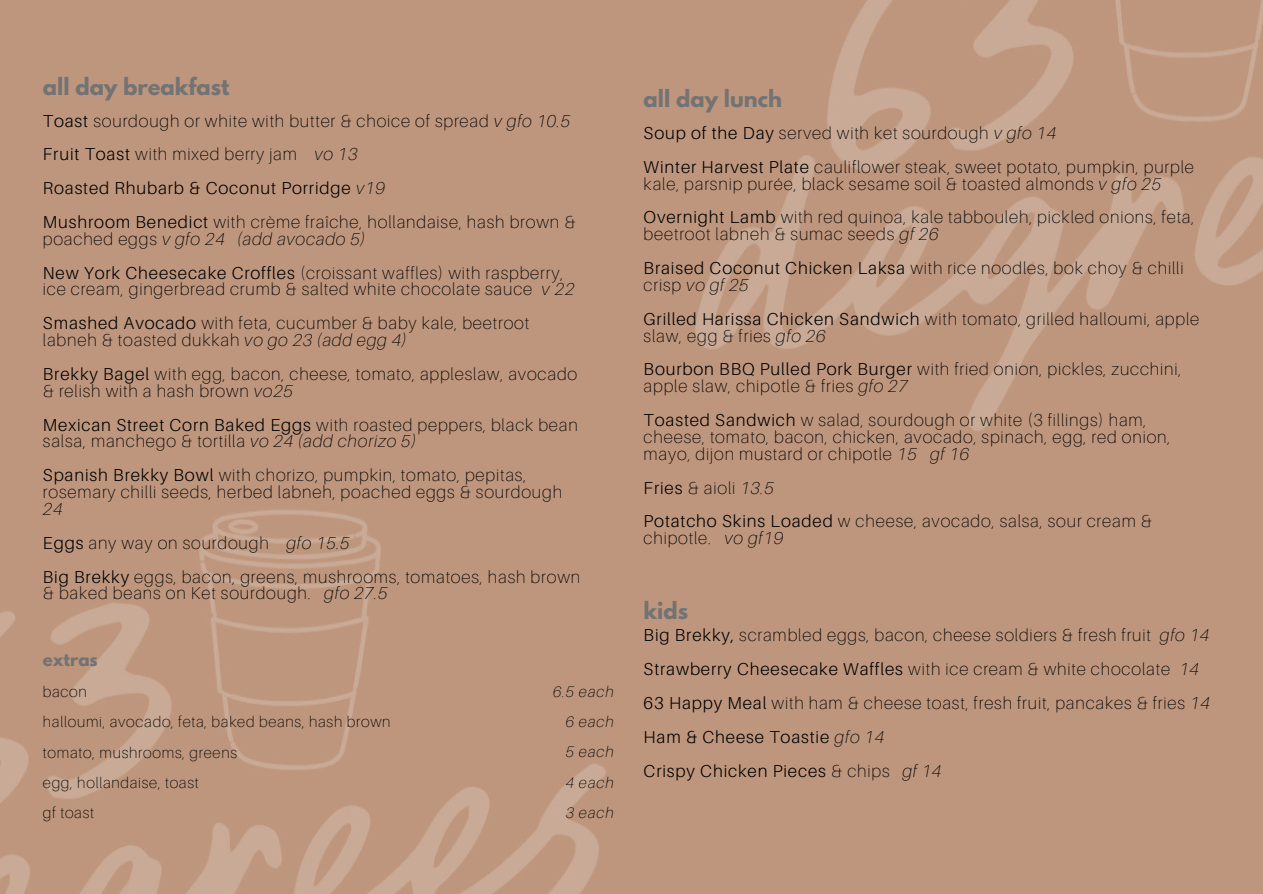
<style>
.page{position:relative;width:1263px;height:894px;background:#fff}
.page>*{position:absolute;margin:0;border:0;box-sizing:border-box;transform-origin:0 0}
.t1{font:700 21px "League Spartan";color:#737373}
.t2{font:100 17.25px/16.8px "Aileron";letter-spacing:.05em;color:#000}
.t3{font:300 17.25px "Aileron";letter-spacing:.05em;color:#000}
.t4{font:italic 100 17.25px "Aileron";color:#000}
.t5{font:700 16.5px "League Spartan";color:#737373}
.t6{font:100 15.15px "Aileron";letter-spacing:.05em;color:#000}
.t7{font:italic 100 15.15px "Aileron";letter-spacing:.07em;color:#000}
.s1{font-weight:300}
.s2{font-style:italic}
.s3{font-weight:100;font-style:italic}
</style>
<div class="page">
<img style="left:0;top:0;width:1263px;height:893px">
<h1 class="t1" style="left:43px;top:76px;width:188px">all day breakfast</h1>
<h3 class="t2" style="left:43px;top:112px;width:529px"><span class="s1">Toast</span> sourdough or white with butter &amp; choice of spread <span class="s2">v gfo 10.5</span></h3>
<h3 class="t2" style="left:43px;top:145px;width:316px"><span class="s1">Fruit Toast</span> with mixed berry jam <span class="s2">vo 13</span></h3>
<h3 class="t3" style="left:43px;top:177px;width:343px">Roasted Rhubarb &amp; Coconut Porridge <span class="s3">v19</span></h3>
<h3 class="t2" style="left:43px;top:213px;width:534px"><span class="s1">Mushroom Benedict</span> with crème fraîche, hollandaise, hash brown &amp; poached eggs <span class="s2">v gfo 24 (add avocado 5)</span></h3>
<h3 class="t2" style="left:43px;top:264px;width:533px"><span class="s1">New York Cheesecake Croffles</span> (croissant waffles) with raspberry, ice cream, gingerbread crumb &amp; salted white chocolate sauce <span class="s2">v 22</span></h3>
<h3 class="t2" style="left:43px;top:314px;width:488px"><span class="s1">Smashed Avocado</span> with feta, cucumber &amp; baby kale, beetroot labneh &amp; toasted dukkah <span class="s2">vo go 23 (add egg 4)</span></h3>
<h3 class="t2" style="left:43px;top:365px;width:536px"><span class="s1">Brekky Bagel</span> with egg, bacon, cheese, tomato, appleslaw, avocado &amp; relish with a hash brown <span class="s2">vo25</span></h3>
<h3 class="t2" style="left:43px;top:415px;width:536px"><span class="s1">Mexican Street Corn Baked Eggs</span> with roasted peppers, black bean salsa, manchego &amp; tortilla <span class="s2">vo 24 (add chorizo 5)</span></h3>
<h3 class="t2" style="left:43px;top:466px;width:521px"><span class="s1">Spanish Brekky Bowl</span> with chorizo, pumpkin, tomato, pepitas, rosemary chilli seeds, herbed labneh, poached eggs &amp; sourdough<br><span class="s2">24</span></h3>
<p class="t2" style="left:43px;top:534px;width:308px"><span class="s1">Eggs</span> any way on sourdough <span class="s2">gfo 15.5</span></p>
<p class="t2" style="left:43px;top:567px;width:539px"><span class="s1">Big Brekky</span> eggs, bacon, greens, mushrooms, tomatoes, hash brown &amp; baked beans on Ket sourdough. <span class="s2">gfo 27.5</span></p>
<p class="t5" style="left:43px;top:650px;width:56px">extras</p>
<h1 class="t6" style="left:43px;top:682px;width:45px">bacon</h1>
<h3 class="t6" style="left:43px;top:712px;width:349px">halloumi, avocado, feta, baked beans, hash brown</h3>
<h3 class="t6" style="left:43px;top:742px;width:196px">tomato, mushrooms, greens</h3>
<h3 class="t6" style="left:43px;top:773px;width:157px">egg, hollandaise, toast</h3>
<h3 class="t6" style="left:43px;top:803px;width:53px">gf toast</h3>
<h3 class="t7" style="left:553px;top:681px;width:62px">6.5 each</h3>
<h3 class="t7" style="left:566px;top:712px;width:50px">6 each</h3>
<h3 class="t7" style="left:566px;top:742px;width:50px">5 each</h3>
<h3 class="t7" style="left:566px;top:772px;width:50px">4 each</h3>
<h3 class="t7" style="left:566px;top:803px;width:50px">3 each</h3>
<h2 class="t1" style="left:644px;top:88px;width:140px">all day lunch</h2>
<p class="t2" style="left:644px;top:124px;width:414px"><span class="s1">Soup of the Day</span> served with ket sourdough <span class="s2">v gfo 14</span></p>
<p class="t2" style="left:644px;top:158px;width:552px"><span class="s1">Winter Harvest Plate</span> cauliflower steak, sweet potato, pumpkin, purple kale, parsnip purée, black sesame soil &amp; toasted almonds <span class="s2">v gfo 25</span></p>
<p class="t2" style="left:644px;top:208px;width:552px"><span class="s1">Overnight Lamb</span> with red quinoa, kale tabbouleh, pickled onions, feta, beetroot labneh &amp; sumac seeds <span class="s2">gf 26</span></p>
<p class="t2" style="left:644px;top:259px;width:541px"><span class="s1">Braised Coconut Chicken Laksa</span> with rice noodles, bok choy &amp; chilli crisp <span class="s2">vo gf 25</span></p>
<p class="t2" style="left:644px;top:310px;width:557px"><span class="s1">Grilled Harissa Chicken Sandwich</span> with tomato, grilled halloumi, apple slaw, egg &amp; fries <span class="s2">gfo 26</span></p>
<p class="t2" style="left:644px;top:360px;width:539px"><span class="s1">Bourbon BBQ Pulled Pork Burger</span> with fried onion, pickles, zucchini, apple slaw, chipotle &amp; fries <span class="s2">gfo 27</span></p>
<p class="t2" style="left:644px;top:411px;width:528px"><span class="s1">Toasted Sandwich</span> w salad, sourdough or white (3 fillings) ham, cheese, tomato, bacon, chicken, avocado, spinach, egg, red onion, mayo, dijon mustard or chipotle <span class="s2">15 gf 16</span></p>
<p class="t2" style="left:644px;top:478px;width:132px"><span class="s1">Fries</span> &amp; aioli <span class="s2">13.5</span></p>
<p class="t2" style="left:644px;top:512px;width:510px"><span class="s1">Potatcho Skins Loaded</span> w cheese, avocado, salsa, sour cream &amp; chipotle. <span class="s2">vo gf19</span></p>
<p class="t1" style="left:644px;top:599px;width:46px">kids</p>
<h1 class="t2" style="left:644px;top:618px;width:568px;line-height:33.8px"><span class="s1">Big Brekky,</span> scrambled eggs, bacon, cheese soldiers &amp; fresh fruit <span class="s2">gfo 14<br></span><span class="s1">Strawberry Cheesecake Waffles</span> with ice cream &amp; white chocolate <span class="s2">14<br></span><span class="s1">63 Happy Meal</span> with ham &amp; cheese toast, fresh fruit, pancakes &amp; fries <span class="s2">14<br></span><span class="s1">Ham &amp; Cheese Toastie</span> <span class="s2">gfo 14<br></span><span class="s1">Crispy Chicken Pieces</span> &amp; chips</h1>
<h3 class="t4" style="left:902px;top:759px;width:40px">gf 14</h3>
</div>
